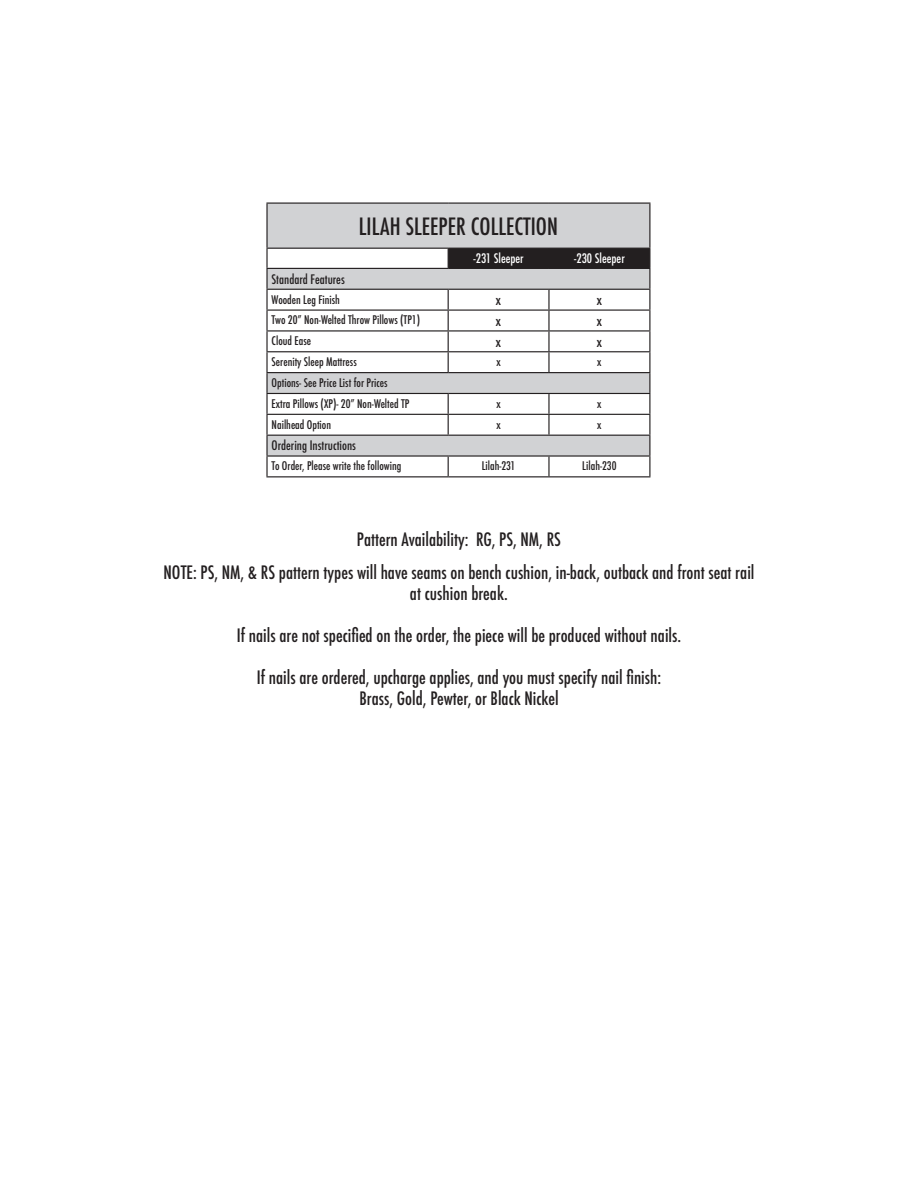
<style>
.page{position:relative;width:918px;height:1188px;background:#fff}
.page>*{position:absolute;margin:0;border:0;box-sizing:border-box;transform-origin:0 0}
.t1{font:500 condensed 23.25px "Futura";color:#231f20}
.t2{font:500 condensed 18px "Futura";color:#231f20}
.t3{font:500 condensed 13.95px "Futura";color:#231f20}
.t4{font:500 condensed 12.75px "Futura";color:#231f20}
.t5{font:500 condensed 12.75px "Futura";color:#fff}
.t6{font:500 condensed 11.55px "Futura";color:#231f20}
</style>
<div class="page">
<svg style="left:268px;top:204px;width:381px;height:251px;fill:#d1d2d4"></svg>
<hr style="left:266px;top:203px;width:182px;height:1px;background:#231f20">
<hr style="left:266px;top:204px;width:2px;height:44px;background:#231f20">
<hr style="left:448px;top:203px;width:101px;height:1px;background:#231f20">
<hr style="left:549px;top:203px;width:101px;height:1px;background:#231f20">
<hr style="left:649px;top:204px;width:1px;height:44px;background:#231f20">
<hr style="left:266px;top:248px;width:182px;height:1px;background:#231f20">
<svg style="left:266px;top:249px;width:2px;height:19px"></svg>
<hr style="left:266px;top:268px;width:182px;height:1px;background:#231f20">
<hr style="left:266px;top:269px;width:2px;height:20px;background:#231f20">
<hr style="left:266px;top:289px;width:182px;height:1px;background:#231f20">
<hr style="left:266px;top:290px;width:2px;height:20px;background:#231f20">
<hr style="left:266px;top:310px;width:182px;height:1px;background:#231f20">
<hr style="left:266px;top:330px;width:182px;height:2px;background:#231f20">
<svg style="left:266px;top:311px;width:2px;height:40px"></svg>
<hr style="left:266px;top:351px;width:182px;height:1px;background:#231f20">
<hr style="left:266px;top:352px;width:2px;height:20px;background:#231f20">
<hr style="left:266px;top:372px;width:182px;height:1px;background:#231f20">
<hr style="left:266px;top:373px;width:2px;height:20px;background:#231f20">
<hr style="left:266px;top:393px;width:182px;height:1px;background:#231f20">
<hr style="left:266px;top:394px;width:2px;height:20px;background:#231f20">
<hr style="left:266px;top:414px;width:182px;height:1px;background:#231f20">
<hr style="left:266px;top:415px;width:2px;height:20px;background:#231f20">
<hr style="left:266px;top:435px;width:182px;height:1px;background:#231f20">
<hr style="left:266px;top:455px;width:182px;height:2px;background:#231f20">
<svg style="left:266px;top:436px;width:2px;height:40px"></svg>
<svg style="left:448px;top:248px;width:202px;height:228px"></svg>
<hr style="left:266px;top:476px;width:182px;height:1px;background:#231f20">
<hr style="left:448px;top:476px;width:101px;height:1px;background:#231f20">
<hr style="left:549px;top:476px;width:101px;height:1px;background:#231f20">
<p class="t1" style="left:359px;top:212px;width:201px">LILAH SLEEPER COLLECTION</p>
<p class="t5" style="left:473px;top:251px;width:52px">-231 Sleeper</p>
<p class="t5" style="left:574px;top:251px;width:52px">-230 Sleeper</p>
<p class="t4" style="left:272px;top:271px;width:75px">Standard Features</p>
<p class="t6" style="left:272px;top:292px;width:70px">Wooden Leg Finish</p>
<p class="t3" style="left:496px;top:291px;width:7px">x</p>
<p class="t3" style="left:597px;top:291px;width:7px">x</p>
<p class="t6" style="left:272px;top:313px;width:150px">Two 20” Non-Welted Throw Pillows (TP1)</p>
<p class="t3" style="left:496px;top:312px;width:7px">x</p>
<p class="t3" style="left:597px;top:312px;width:7px">x</p>
<p class="t6" style="left:272px;top:334px;width:41px">Cloud Ease</p>
<p class="t3" style="left:496px;top:333px;width:7px">x</p>
<p class="t3" style="left:597px;top:333px;width:7px">x</p>
<p class="t6" style="left:272px;top:354px;width:87px">Serenity Sleep Mattress</p>
<p class="t6" style="left:496px;top:354px;width:6px">x</p>
<p class="t6" style="left:597px;top:354px;width:6px">x</p>
<p class="t6" style="left:272px;top:375px;width:117px">Options- See Price List for Prices</p>
<p class="t6" style="left:272px;top:396px;width:139px">Extra Pillows (XP)- 20” Non-Welted TP</p>
<p class="t6" style="left:496px;top:396px;width:6px">x</p>
<p class="t6" style="left:597px;top:396px;width:6px">x</p>
<p class="t6" style="left:272px;top:417px;width:61px">Nailhead Option</p>
<p class="t6" style="left:496px;top:417px;width:6px">x</p>
<p class="t6" style="left:597px;top:417px;width:6px">x</p>
<p class="t4" style="left:272px;top:438px;width:86px">Ordering Instructions</p>
<p class="t6" style="left:272px;top:459px;width:131px">To Order, Please write the following</p>
<p class="t6" style="left:482px;top:459px;width:35px">Lilah-231</p>
<p class="t6" style="left:582px;top:459px;width:36px">Lilah-230</p>
<p class="t2" style="left:357px;top:528px;width:205px">Pattern Availability: RG, PS, NM, RS</p>
<p class="t2" style="left:164px;top:561px;width:592px">NOTE: PS, NM, &amp; RS pattern types will have seams on bench cushion, in-back, outback and front seat rail</p>
<p class="t2" style="left:410px;top:582px;width:100px">at cushion break.</p>
<p class="t2" style="left:237px;top:624px;width:446px">If nails are not specified on the order, the piece will be produced without nails.</p>
<p class="t2" style="left:257px;top:666px;width:406px">If nails are ordered, upcharge applies, and you must specify nail finish:</p>
<p class="t2" style="left:359px;top:687px;width:201px">Brass, Gold, Pewter, or Black Nickel</p>
</div>
